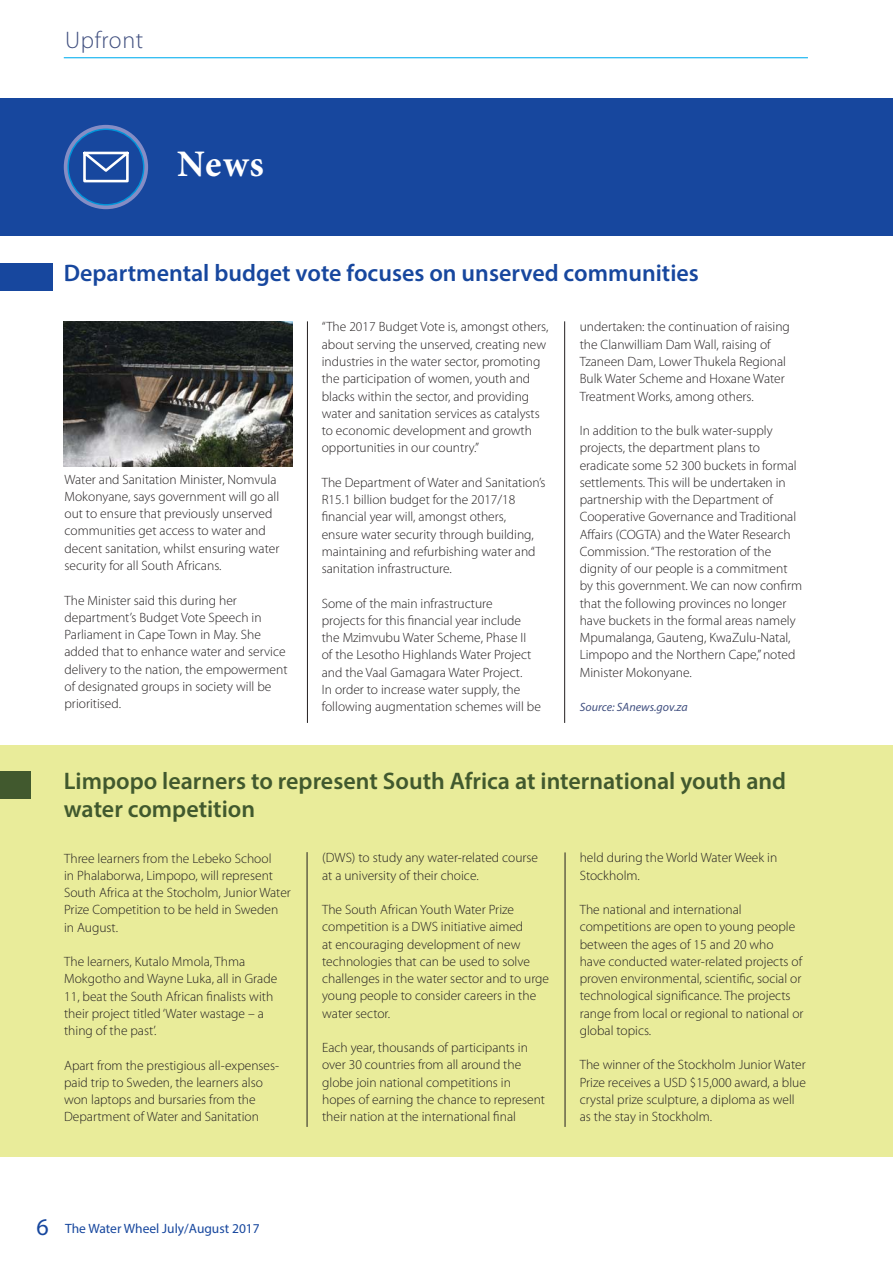
<style>
.page{position:relative;width:893px;height:1263px;background:#fff}
.page>*{position:absolute;margin:0;border:0;box-sizing:border-box;transform-origin:0 0}
.t1{font:700 37.5px "Minion Pro";color:#fff}
.t2{font:600 24px/28.8px "Myriad Pro";color:#41592e}
.t3{font:600 24px "Myriad Pro";color:#17479e}
.t4{font:300 24px "Myriad Pro";letter-spacing:.025em;color:#415080}
.t5{font:300 13.5px/17.2px "Myriad Pro";color:#231f20}
.t6{font:13.5px "Myriad Pro";color:#17479e}
.t7{font:italic 12px "Myriad Pro";color:#415080}
.s1{font-size:24px}
</style>
<div class="page">
<hr style="left:64px;top:57px;width:744px;height:1px;background:#00aeef">
<div style="left:0;top:98px;width:893px;height:138px;background:#17479e"></div>
<svg style="left:64px;top:125px;width:84px;height:84px"></svg>
<svg style="left:67px;top:129px;width:77px;height:76px"></svg>
<div style="left:69px;top:130px;width:74px;height:74px;background:#17479e;border-radius:50%"></div>
<svg style="left:83px;top:151px;width:46px;height:32px"></svg>
<hr style="left:307px;top:321px;width:1px;height:402px;background:#231f20">
<hr style="left:564px;top:321px;width:1px;height:402px;background:#231f20">
<div style="left:0;top:263px;width:52px;height:27px;background:#17479e"></div>
<div style="left:0;top:745px;width:893px;height:412px;background:#e9ec9a"></div>
<div style="left:0;top:771px;width:31px;height:27px;background:#41592e"></div>
<hr style="left:307px;top:852px;width:1px;height:275px;background:#231f20">
<hr style="left:565px;top:852px;width:1px;height:275px;background:#231f20">
<img style="left:64px;top:321px;width:229px;height:146px">
<h2 class="t4" style="left:65px;top:31px;width:80px">Upfront</h2>
<h1 class="t1" style="left:177px;top:150px;width:88px">News</h1>
<h2 class="t3" style="left:64px;top:264px;width:637px">Departmental budget vote focuses on unserved communities</h2>
<p class="t5" style="left:64px;top:472px;width:216px">Water and Sanitation Minister, Nomvula Mokonyane, says government will go all out to ensure that previously unserved communities get access to water and decent sanitation, whilst ensuring water security for all South Africans.</p>
<p class="t5" style="left:64px;top:593px;width:225px">The Minister said this during her department’s Budget Vote Speech in Parliament in Cape Town in May. She added that to enhance water and service delivery to the nation, the empowerment of designated groups in society will be prioritised.</p>
<p class="t5" style="left:322px;top:320px;width:228px">“The 2017 Budget Vote is, amongst others, about serving the unserved, creating new industries in the water sector, promoting the participation of women, youth and blacks within the sector, and providing water and sanitation services as catalysts to economic development and growth opportunities in our country.”</p>
<p class="t5" style="left:322px;top:475px;width:225px">The Department of Water and Sanitation’s R15.1 billion budget for the 2017/18 financial year will, amongst others, ensure water security through building, maintaining and refurbishing water and sanitation infrastructure.</p>
<p class="t5" style="left:322px;top:596px;width:221px">Some of the main infrastructure<br>projects for this financial year include the Mzimvubu Water Scheme, Phase II<br>of the Lesotho Highlands Water Project and the Vaal Gamagara Water Project.<br>In order to increase water supply, the following augmentation schemes will be</p>
<p class="t5" style="left:580px;top:320px;width:212px">undertaken: the continuation of raising the Clanwilliam Dam Wall, raising of Tzaneen Dam, Lower Thukela Regional Bulk Water Scheme and Hoxane Water Treatment Works, among others.</p>
<p class="t5" style="left:580px;top:423px;width:224px">In addition to the bulk water-supply projects, the department plans to eradicate some 52 300 buckets in formal settlements. This will be undertaken in partnership with the Department of Cooperative Governance and Traditional Affairs (COGTA) and the Water Research Commission. “The restoration of the dignity of our people is a commitment by this government. We can now confirm that the following provinces no longer have buckets in the formal areas namely Mpumalanga, Gauteng, KwaZulu-Natal, Limpopo and the Northern Cape,” noted Minister Mokonyane.</p>
<p class="t7" style="left:580px;top:702px;width:110px">Source: SAnews.gov.za</p>
<h2 class="t2" style="left:64px;top:769px;width:724px">Limpopo learners to represent South Africa at international youth and water competition</h2>
<p class="t5" style="left:64px;top:851px;width:228px">Three learners from the Lebeko School<br>in Phalaborwa, Limpopo, will represent South Africa at the Stocholm, Junior Water Prize Competition to be held in Sweden in August.</p>
<p class="t5" style="left:64px;top:954px;width:215px">The learners, Kutalo Mmola, Thma Mokgotho and Wayne Luka, all in Grade 11, beat the South African finalists with their project titled ‘Water wastage – a thing of the past’.</p>
<p class="t5" style="left:64px;top:1058px;width:217px">Apart from the prestigious all-expenses&shy;paid trip to Sweden, the learners also won laptops and bursaries from the Department of Water and Sanitation</p>
<p class="t5" style="left:580px;top:850px;width:199px">held during the World Water Week in<br>Stockholm.</p>
<p class="t5" style="left:580px;top:902px;width:225px">The national and international competitions are open to young people between the ages of 15 and 20 who<br>have conducted water-related projects of proven environmental, scientific, social or technological significance. The projects range from local or regional to national or global topics.</p>
<p class="t5" style="left:580px;top:1057px;width:228px">The winner of the Stockholm Junior Water Prize receives a USD $15,000 award, a blue crystal prize sculpture, a diploma as well as the stay in Stockholm.</p>
<p class="t5" style="left:322px;top:850px;width:218px">(DWS) to study any water-related course at a university of their choice.</p>
<p class="t5" style="left:322px;top:902px;width:228px">The South African Youth Water Prize competition is a DWS initiative aimed<br>at encouraging development of new technologies that can be used to solve challenges in the water sector and to urge young people to consider careers in the water sector.</p>
<p class="t5" style="left:322px;top:1040px;width:224px">Each year, thousands of participants in over 30 countries from all around the globe join national competitions in hopes of earning the chance to represent their nation at the international final</p>
<p class="t6" style="left:37px;top:1223px;width:225px"><span class="s1">6</span> The Water Wheel July/August 2017</p>
</div>
